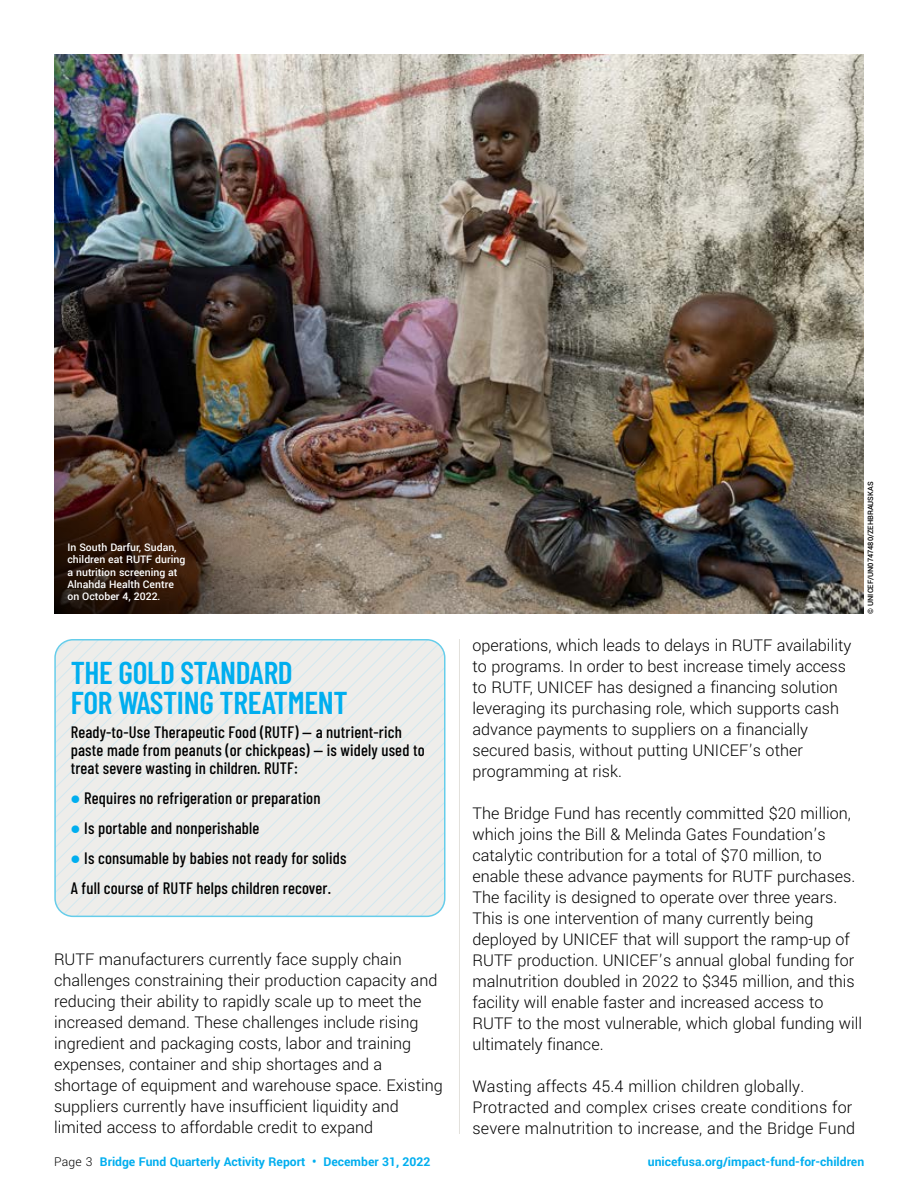
<style>
.page{position:relative;width:918px;height:1188px;background:#fff}
.page>*{position:absolute;margin:0;border:0;box-sizing:border-box;transform-origin:0 0}
.t1{font:600 31.5px/30px "Barlow Condensed";letter-spacing:-.01em;color:#00aeef}
.t2{font:300 18px/21px "Yantramanav";color:#000}
.t3{font:500 16.5px/18px "Barlow Condensed";letter-spacing:.01em;color:#000}
.t4{font:700 13.5px "Yantramanav";color:#00aeef}
.t5{font:500 11.7px/12.5px "Yantramanav";color:#fff}
.t6{font:500 8.25px "Yantramanav";color:#000}
.s1{font-weight:300;color:#000}
</style>
<div class="page">
<hr style="left:459px;top:639px;width:1px;height:495px;background:#e3e1dc">
<img style="left:54px;top:54px;width:810px;height:560px">
<img style="left:54px;top:330px;width:281px;height:284px">
<svg style="left:57px;top:776px;width:385px;height:15px;background:#ebecea"></svg>
<svg style="left:57px;top:791px;width:385px;height:4px;background:#ebecea"></svg>
<svg style="left:57px;top:640px;width:388px;height:134px;background:#eaecea"></svg>
<div style="left:54px;top:639px;width:391px;height:278px;border:2px solid #00acdd;border-radius:18px"></div>
<svg style="left:55px;top:795px;width:390px;height:121px;background:#eaecea"></svg>
<p class="t5" style="left:68px;top:541px;width:119px">In South Darfur, Sudan, children eat RUTF during a nutrition screening at<br>Alnahda Health Centre on October 4, 2022.</p>
<h1 class="t1" style="left:71px;top:656px;width:278px">THE GOLD STANDARD<br>FOR WASTING TREATMENT</h1>
<p class="t3" style="left:71px;top:722px;width:356px">Ready-to-Use Therapeutic Food (RUTF) — a nutrient-rich paste made from peanuts (or chickpeas) — is widely used to treat severe wasting in children. RUTF:</p>
<p class="t3" style="left:84px;top:788px;width:238px">Requires no refrigeration or preparation</p>
<p class="t3" style="left:84px;top:818px;width:177px">Is portable and nonperishable</p>
<p class="t3" style="left:84px;top:848px;width:264px">Is consumable by babies not ready for solids</p>
<p class="t3" style="left:71px;top:878px;width:262px">A full course of RUTF helps children recover.</p>
<p class="t2" style="left:54px;top:949px;width:390px">RUTF manufacturers currently face supply chain challenges constraining their production capacity and reducing their ability to rapidly scale up to meet the increased demand. These challenges include rising ingredient and packaging costs, labor and training expenses, container and ship shortages and a shortage of equipment and warehouse space. Existing suppliers currently have insufficient liquidity and limited access to affordable credit to expand</p>
<p class="t6" style="left:865px;top:614px;width:134px;rotate:-90deg">© UNICEF/UN0747480/ZEHBRAUSKAS</p>
<p class="t2" style="left:472px;top:635px;width:380px">operations, which leads to delays in RUTF availability to programs. In order to best increase timely access to RUTF, UNICEF has designed a financing solution leveraging its purchasing role, which supports cash advance payments to suppliers on a financially secured basis, without putting UNICEF’s other programming at risk.</p>
<p class="t2" style="left:472px;top:803px;width:391px">The Bridge Fund has recently committed $20 million, which joins the Bill &amp; Melinda Gates Foundation’s catalytic contribution for a total of $70 million, to enable these advance payments for RUTF purchases.<br>The facility is designed to operate over three years.<br>This is one intervention of many currently being deployed by UNICEF that will support the ramp-up of RUTF production. UNICEF’s annual global funding for malnutrition doubled in 2022 to $345 million, and this facility will enable faster and increased access to RUTF to the most vulnerable, which global funding will ultimately finance.</p>
<p class="t2" style="left:472px;top:1076px;width:384px">Wasting affects 45.4 million children globally.<br>Protracted and complex crises create conditions for severe malnutrition to increase, and the Bridge Fund</p>
<p class="t4" style="left:54px;top:1154px;width:378px"><span class="s1">Page 3</span> Bridge Fund Quarterly Activity Report • December 31, 2022</p>
<p class="t4" style="left:648px;top:1154px;width:218px">unicefusa.org/impact-fund-for-children</p>
</div>
